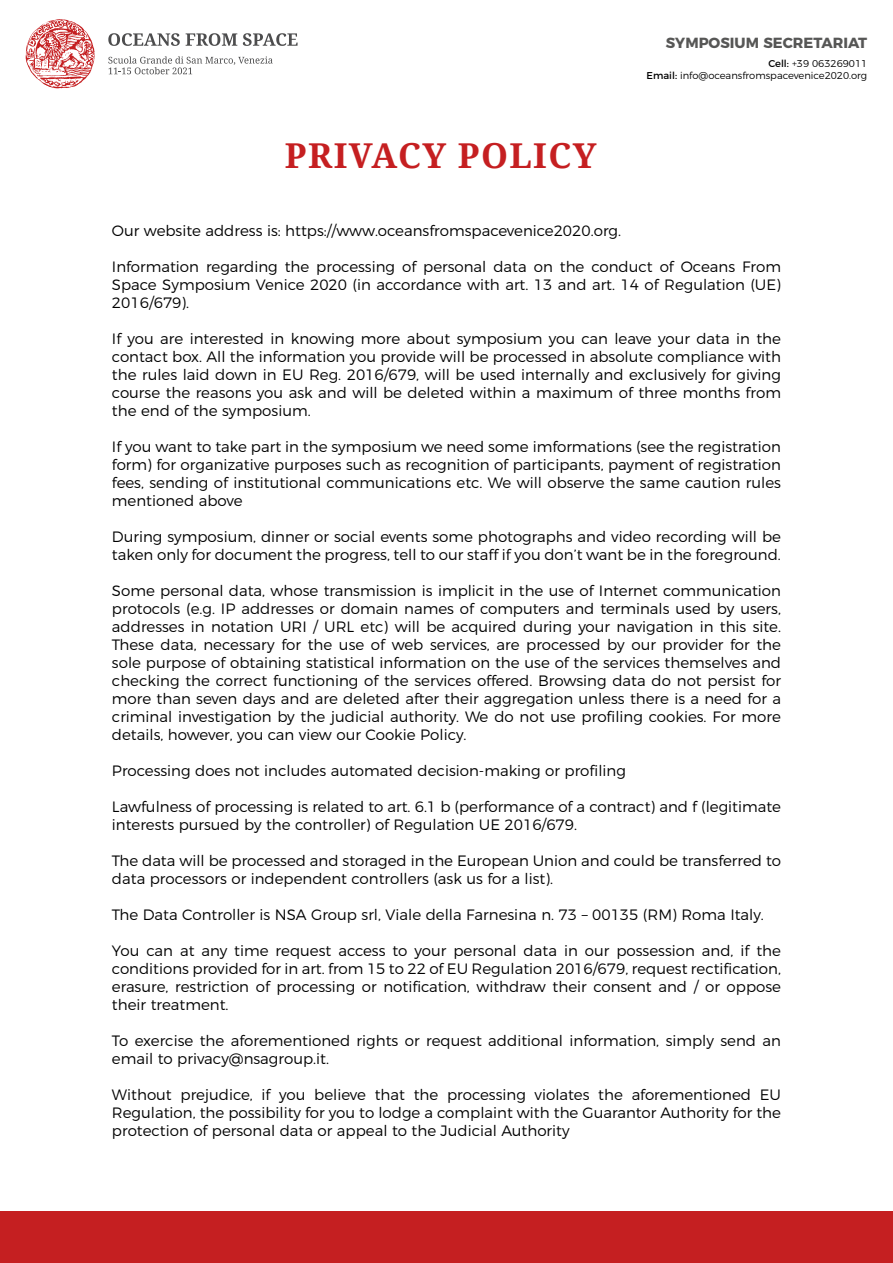
<style>
.page{position:relative;width:893px;height:1263px;background:#fff}
.page>*{position:absolute;margin:0;border:0;box-sizing:border-box;transform-origin:0 0}
.t1{font:700 34.35px "Noto Serif";letter-spacing:.04em;color:#c51f21}
.t2{font:300 15px/18px "Montserrat";color:#000;text-align:justify}
.t3{font:700 14.7px "Montserrat";color:#575756}
.t4{font:300 9.9px/11.9px "Montserrat";color:#000;text-align:right}
.s1{font-weight:400}
</style>
<div class="page">
<div style="left:0;top:1212px;width:893px;height:51px;background:#c51f21"></div>
<svg style="left:26px;top:19px;width:69px;height:69px"></svg>
<svg style="left:108px;top:33px;width:72px;height:13px"></svg>
<svg style="left:186px;top:33px;width:51px;height:13px"></svg>
<svg style="left:243px;top:33px;width:55px;height:13px"></svg>
<svg style="left:108px;top:56px;width:165px;height:18px"></svg>
<h1 class="t1" style="left:285px;top:132px;width:313px">PRIVACY POLICY</h1>
<p class="t3" style="left:666px;top:31px;width:203px">SYMPOSIUM SECRETARIAT</p>
<p class="t4" style="left:647px;top:57px;width:222px"><span class="s1">Cell:</span> +39 063269011<br><span class="s1">Email:</span> info@oceansfromspacevenice2020.org</p>
<p class="t2" style="left:112px;top:221px;width:511px">Our website address is: https://www.oceansfromspacevenice2020.org.</p>
<p class="t2" style="left:112px;top:257px;width:671px">Information regarding the processing of personal data on the conduct of Oceans From Space Symposium Venice 2020 (in accordance with art. 13 and art. 14 of Regulation (UE)<br>2016/679).</p>
<p class="t2" style="left:112px;top:329px;width:671px">If you are interested in knowing more about symposium you can leave your data in the contact box. All the information you provide will be processed in absolute compliance with the rules laid down in EU Reg. 2016/679, will be used internally and exclusively for giving course the reasons you ask and will be deleted within a maximum of three months from the end of the symposium.</p>
<p class="t2" style="left:112px;top:437px;width:671px">If you want to take part in the symposium we need some imformations (see the registration form) for organizative purposes such as recognition of participants, payment of registration fees, sending of institutional communications etc. We will observe the same caution rules mentioned above</p>
<p class="t2" style="left:112px;top:527px;width:670px">During symposium, dinner or social events some photographs and video recording will be taken only for document the progress, tell to our staff if you don’t want be in the foreground.</p>
<p class="t2" style="left:112px;top:581px;width:671px">Some personal data, whose transmission is implicit in the use of Internet communication protocols (e.g. IP addresses or domain names of computers and terminals used by users, addresses in notation URI / URL etc) will be acquired during your navigation in this site.<br>These data, necessary for the use of web services, are processed by our provider for the sole purpose of obtaining statistical information on the use of the services themselves and checking the correct functioning of the services offered. Browsing data do not persist for more than seven days and are deleted after their aggregation unless there is a need for a criminal investigation by the judicial authority. We do not use profiling cookies. For more details, however, you can view our Cookie Policy.</p>
<p class="t2" style="left:112px;top:761px;width:515px">Processing does not includes automated decision-making or profiling</p>
<p class="t2" style="left:112px;top:797px;width:670px">Lawfulness of processing is related to art. 6.1 b (performance of a contract) and f (legitimate interests pursued by the controller) of Regulation UE 2016/679.</p>
<p class="t2" style="left:112px;top:851px;width:670px">The data will be processed and storaged in the European Union and could be transferred to data processors or independent controllers (ask us for a list).</p>
<p class="t2" style="left:112px;top:905px;width:653px">The Data Controller is NSA Group srl, Viale della Farnesina n. 73 – 00135 (RM) Roma Italy.</p>
<p class="t2" style="left:112px;top:941px;width:671px">You can at any time request access to your personal data in our possession and, if the conditions provided for in art. from 15 to 22 of EU Regulation 2016/679, request rectification, erasure, restriction of processing or notification, withdraw their consent and / or oppose their treatment.</p>
<p class="t2" style="left:112px;top:1031px;width:670px">To exercise the aforementioned rights or request additional information, simply send an email to privacy@nsagroup.it.</p>
<p class="t2" style="left:112px;top:1085px;width:670px">Without prejudice, if you believe that the processing violates the aforementioned EU Regulation, the possibility for you to lodge a complaint with the Guarantor Authority for the protection of personal data or appeal to the Judicial Authority</p>
</div>
